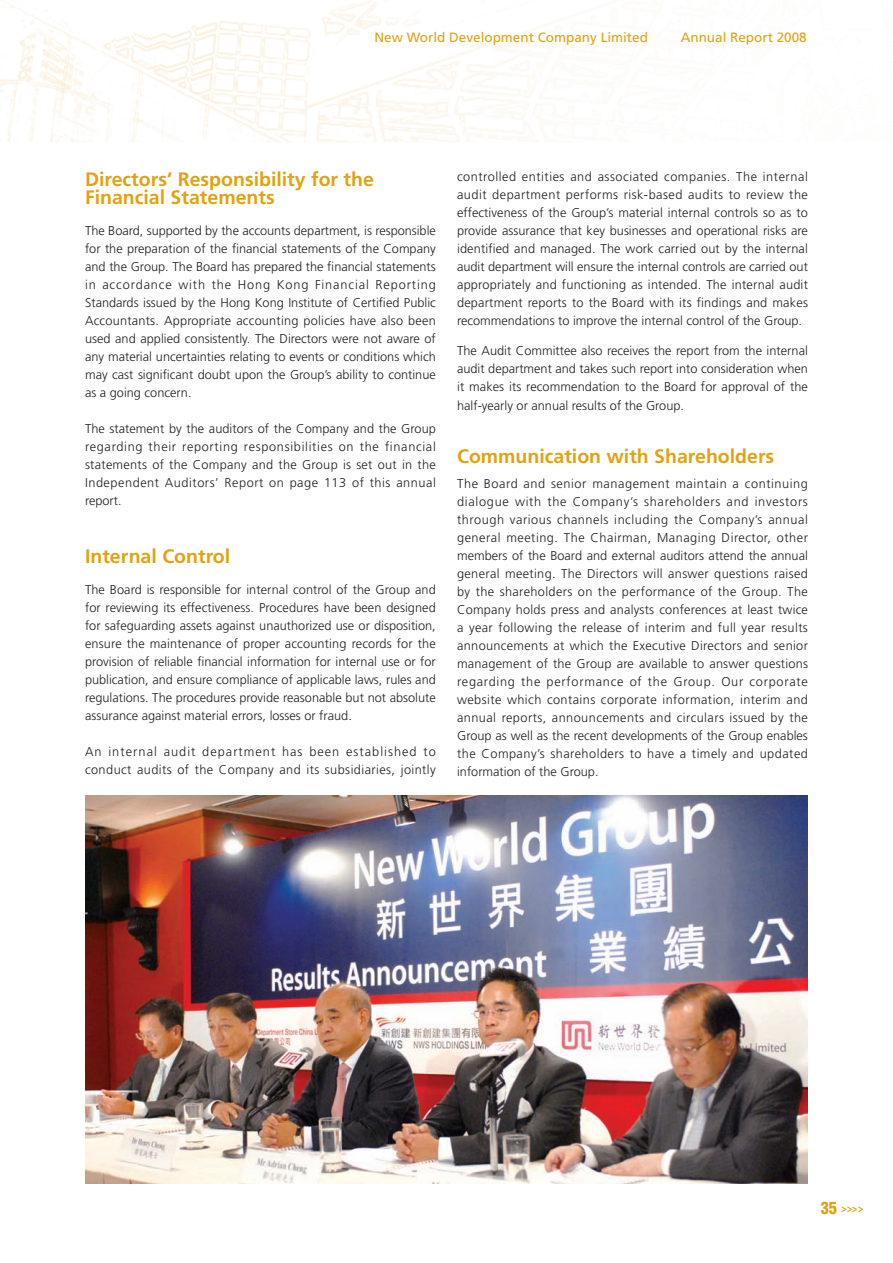
<style>
.page{position:relative;width:893px;height:1263px;background:#fff}
.page>*{position:absolute;margin:0;border:0;box-sizing:border-box;transform-origin:0 0}
.t1{font:700 19.5px/18px "Frutiger LT Std";color:#e2a211}
.t2{font:13.5px "Frutiger LT Std";color:#e2a211}
.t3{font:300 12.75px/18px "Frutiger LT Std";color:#231f20;text-align:justify}
.t4{font:300 12.75px/18px "Frutiger LT Std";letter-spacing:.035em;color:#231f20}
.t5{font:900 condensed 10.5px "Helvetica LT Std";color:#e2a211}
.s1{font-size:16.5px}
</style>
<div class="page">
<img style="left:0;top:0;width:808px;height:1184px">
<img style="left:85px;top:795px;width:723px;height:388px">
<p class="t2" style="left:375px;top:32px;width:275px">New World Development Company Limited</p>
<p class="t2" style="left:681px;top:32px;width:128px">Annual Report 2008</p>
<h1 class="t1" style="left:85px;top:172px;width:290px">Directors’ Responsibility for the<br>Financial Statements</h1>
<p class="t3" style="left:85px;top:222px;width:352px">The Board, supported by the accounts department, is responsible for the preparation of the financial statements of the Company and the Group. The Board has prepared the financial statements in accordance with the Hong Kong Financial Reporting Standards issued by the Hong Kong Institute of Certified Public Accountants. Appropriate accounting policies have also been used and applied consistently. The Directors were not aware of any material uncertainties relating to events or conditions which may cast significant doubt upon the Group’s ability to continue as a going concern.</p>
<p class="t3" style="left:85px;top:420px;width:352px">The statement by the auditors of the Company and the Group regarding their reporting responsibilities on the financial statements of the Company and the Group is set out in the Independent Auditors’ Report on page 113 of this annual report.</p>
<h1 class="t1" style="left:85px;top:549px;width:147px">Internal Control</h1>
<p class="t3" style="left:85px;top:581px;width:352px">The Board is responsible for internal control of the Group and for reviewing its effectiveness. Procedures have been designed for safeguarding assets against unauthorized use or disposition, ensure the maintenance of proper accounting records for the provision of reliable financial information for internal use or for publication, and ensure compliance of applicable laws, rules and regulations. The procedures provide reasonable but not absolute assurance against material errors, losses or fraud.</p>
<p class="t4" style="left:85px;top:743px;width:352px">An internal audit department has been established to conduct audits of the Company and its subsidiaries, jointly</p>
<p class="t3" style="left:457px;top:168px;width:352px">controlled entities and associated companies. The internal audit department performs risk-based audits to review the effectiveness of the Group’s material internal controls so as to provide assurance that key businesses and operational risks are identified and managed. The work carried out by the internal audit department will ensure the internal controls are carried out appropriately and functioning as intended. The internal audit department reports to the Board with its findings and makes recommendations to improve the internal control of the Group.</p>
<p class="t3" style="left:457px;top:343px;width:352px">The Audit Committee also receives the report from the internal audit department and takes such report into consideration when it makes its recommendation to the Board for approval of the half-yearly or annual results of the Group.</p>
<h1 class="t1" style="left:457px;top:448px;width:319px">Communication with Shareholders</h1>
<p class="t3" style="left:457px;top:475px;width:352px">The Board and senior management maintain a continuing dialogue with the Company’s shareholders and investors through various channels including the Company’s annual general meeting. The Chairman, Managing Director, other members of the Board and external auditors attend the annual general meeting. The Directors will answer questions raised by the shareholders on the performance of the Group. The Company holds press and analysts conferences at least twice a year following the release of interim and full year results announcements at which the Executive Directors and senior management of the Group are available to answer questions regarding the performance of the Group. Our corporate website which contains corporate information, interim and annual reports, announcements and circulars issued by the Group as well as the recent developments of the Group enables the Company’s shareholders to have a timely and updated information of the Group.</p>
<p class="t5" style="left:821px;top:1204px;width:44px"><span class="s1">35</span> &gt;&gt;&gt;&gt;</p>
</div>
